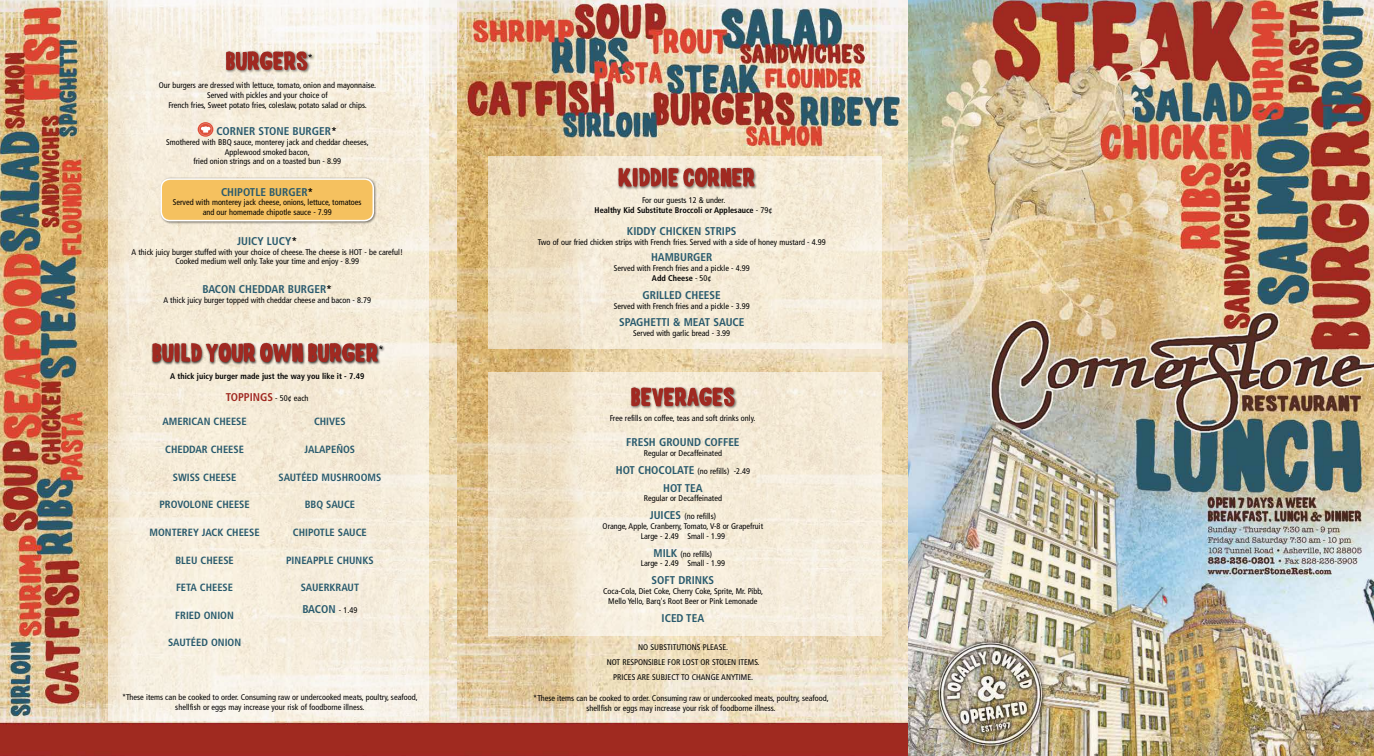
<style>
.page{position:relative;width:1374px;height:756px;background:#fff}
.page>*{position:absolute;margin:0;border:0;box-sizing:border-box;transform-origin:0 0}
.t1{font:700 condensed 11.25px "Frutiger LT Std";color:#285a6d}
.t2{font:700 condensed 11.25px "Frutiger LT Std";color:#a02921}
.t3{font:700 condensed 10.5px "Frutiger LT Std";color:#285a6d}
.t4{font:condensed 8.25px/9.8px "Frutiger LT Std";color:#000;text-align:center}
.t5{font:700 condensed 8.25px/9.8px "Frutiger LT Std";color:#000;text-align:center}
.s1{color:#000}
.s2{font-weight:400;font-size:8.25px;color:#000}
.s3{font-weight:400}
.s4{font-weight:700}
.s5{font-weight:700;font-size:11.25px;color:#285a6d}
</style>
<div class="page">
<img style="left:0;top:0;width:908px;height:756px">
<svg style="left:109px;top:0;width:320px;height:721px;background:#f5eddc"></svg>
<div style="left:159px;top:177px;width:218px;height:48px;background:#000;opacity:.5"></div>
<div style="left:161px;top:179px;width:212px;height:42px;background:#f5c15f;border-radius:9px"></div>
<div style="left:160px;top:178px;width:214px;height:43px;border:2px solid #fff;border-radius:9px"></div>
<svg style="left:488px;top:156px;width:393px;height:193px;background:#f3e8d3"></svg>
<svg style="left:488px;top:372px;width:393px;height:263px;background:#f3e9d5"></svg>
<img style="left:908px;top:0;width:466px;height:756px">
<div style="left:630px;top:386px;width:108px;height:24px;background:#000;opacity:.5"></div>
<svg style="left:631px;top:387px;width:103px;height:19px;background:#ac5b51"></svg>
<div style="left:617px;top:167px;width:141px;height:23px;background:#000;opacity:.5"></div>
<svg style="left:618px;top:168px;width:136px;height:19px;background:#aa584e"></svg>
<div style="left:307px;top:53px;width:8px;height:8px;background:#000;opacity:.5"></div>
<div style="left:225px;top:50px;width:86px;height:24px;background:#000;opacity:.5"></div>
<svg style="left:226px;top:51px;width:86px;height:19px;background:#aa5a51"></svg>
<svg style="left:198px;top:122px;width:15px;height:15px"></svg>
<svg style="left:199px;top:123px;width:13px;height:12px"></svg>
<div style="left:378px;top:345px;width:8px;height:7px;background:#000;opacity:.75"></div>
<div style="left:151px;top:342px;width:230px;height:24px;background:#000;opacity:.75"></div>
<svg style="left:152px;top:343px;width:231px;height:19px;background:#a85c52"></svg>
<p class="t4" style="left:159px;top:81px;width:219px">Our burgers are dressed with lettuce, tomato, onion and mayonnaise.<br>Served with pickles and your choice of<br>French fries, Sweet potato fries, coleslaw, potato salad or chips.</p>
<h1 class="t1" style="left:216px;top:125px;width:122px">CORNER STONE BURGER<span class="s1">*</span></h1>
<p class="t4" style="left:166px;top:137px;width:204px">Smothered with BBQ sauce, monterey jack and cheddar cheeses,<br>Applewood smoked bacon,<br>fried onion strings and on a toasted bun - 8.99</p>
<h1 class="t1" style="left:221px;top:186px;width:94px">CHIPOTLE BURGER<span class="s1">*</span></h1>
<p class="t4" style="left:173px;top:197px;width:190px">Served with monterey jack cheese, onions, lettuce, tomatoes and our homemade chipotle sauce - 7.99</p>
<h1 class="t1" style="left:237px;top:234px;width:61px">JUICY LUCY<span class="s1">*</span></h1>
<p class="t4" style="left:131px;top:247px;width:273px">A thick juicy burger stuffed with your choice of cheese. The cheese is HOT - be careful!<br>Cooked medium well only. Take your time and enjoy - 8.99</p>
<h1 class="t1" style="left:202px;top:282px;width:131px">BACON CHEDDAR BURGER<span class="s1">*</span></h1>
<p class="t4" style="left:163px;top:295px;width:209px">A thick juicy burger topped with cheddar cheese and bacon - 8.79</p>
<p class="t5" style="left:170px;top:372px;width:196px">A thick juicy burger made just the way you like it - 7.49</p>
<p class="t3" style="left:162px;top:416px;width:86px">AMERICAN CHEESE</p>
<p class="t3" style="left:165px;top:443px;width:80px">CHEDDAR CHEESE</p>
<p class="t3" style="left:173px;top:471px;width:65px">SWISS CHEESE</p>
<p class="t3" style="left:159px;top:498px;width:92px">PROVOLONE CHEESE</p>
<p class="t3" style="left:149px;top:526px;width:112px">MONTEREY JACK CHEESE</p>
<p class="t3" style="left:175px;top:554px;width:60px">BLEU CHEESE</p>
<p class="t3" style="left:176px;top:581px;width:59px">FETA CHEESE</p>
<p class="t3" style="left:175px;top:609px;width:60px">FRIED ONION</p>
<p class="t3" style="left:168px;top:637px;width:75px">SAUTÉED ONION</p>
<h1 class="t2" style="left:226px;top:391px;width:84px">TOPPINGS <span class="s2">- 50¢ each</span></h1>
<p class="t3" style="left:314px;top:416px;width:33px">CHIVES</p>
<p class="t3" style="left:305px;top:443px;width:52px">JALAPEÑOS</p>
<p class="t3" style="left:278px;top:471px;width:104px">SAUTÉED MUSHROOMS</p>
<p class="t3" style="left:305px;top:498px;width:52px">BBQ SAUCE</p>
<p class="t3" style="left:293px;top:526px;width:75px">CHIPOTLE SAUCE</p>
<p class="t3" style="left:286px;top:554px;width:89px">PINEAPPLE CHUNKS</p>
<p class="t3" style="left:301px;top:581px;width:60px">SAUERKRAUT</p>
<h1 class="t1" style="left:302px;top:602px;width:57px">BACON <span class="s2">- 1.49</span></h1>
<p class="t5" style="left:594px;top:195px;width:179px"><span class="s3">For our guests 12 &amp; under.<br></span>Healthy Kid Substitute Broccoli or Applesauce <span class="s3">- 79¢</span></p>
<h1 class="t1" style="left:627px;top:225px;width:111px">KIDDY CHICKEN STRIPS</h1>
<p class="t4" style="left:538px;top:237px;width:289px">Two of our fried chicken strips with French fries. Served with a side of honey mustard - 4.99</p>
<h1 class="t1" style="left:651px;top:251px;width:63px">HAMBURGER</h1>
<p class="t4" style="left:614px;top:263px;width:137px">Served with French fries and a pickle - 4.99<br><span class="s4">Add Cheese</span> - 50¢</p>
<h1 class="t1" style="left:642px;top:288px;width:80px">GRILLED CHEESE</h1>
<p class="t4" style="left:614px;top:301px;width:137px">Served with French fries and a pickle - 3.99</p>
<h1 class="t1" style="left:619px;top:316px;width:127px">SPAGHETTI &amp; MEAT SAUCE</h1>
<p class="t4" style="left:633px;top:328px;width:98px">Served with garlic bread - 3.99</p>
<p class="t4" style="left:610px;top:413px;width:147px">Free refills on coffee, teas and soft drinks only.</p>
<h1 class="t1" style="left:626px;top:436px;width:115px">FRESH GROUND COFFEE</h1>
<p class="t4" style="left:616px;top:444px;width:136px;line-height:17.9px">Regular or Decaffeinated<br><span class="s5">HOT CHOCOLATE</span> (no refills) -2.49</p>
<h1 class="t1" style="left:663px;top:481px;width:41px">HOT TEA</h1>
<p class="t4" style="left:644px;top:490px;width:80px;line-height:17.9px">Regular or Decaffeinated<br><span class="s5">JUICES</span> (no refills)</p>
<p class="t4" style="left:602px;top:521px;width:162px">Orange, Apple, Cranberry, Tomato, V-8 or Grapefruit<br>Large - 2.49 Small - 1.99</p>
<p class="t4" style="left:641px;top:549px;width:86px"><span class="s5">MILK</span> (no refills)<br>Large - 2.49 Small - 1.99</p>
<h1 class="t1" style="left:651px;top:574px;width:64px">SOFT DRINKS</h1>
<p class="t4" style="left:603px;top:586px;width:162px">Coca-Cola, Diet Coke, Cherry Coke, Sprite, Mr. Pibb,<br>Mello Yello, Barq's Root Beer or Pink Lemonade</p>
<h1 class="t1" style="left:661px;top:611px;width:44px">ICED TEA</h1>
<p class="t4" style="left:607px;top:640px;width:154px;line-height:15.1px">NO SUBSTITUTIONS PLEASE.<br>NOT RESPONSIBLE FOR LOST OR STOLEN ITEMS.<br>PRICES ARE SUBJECT TO CHANGE ANYTIME.</p>
<p class="t4" style="left:122px;top:692px;width:297px">*These items can be cooked to order. Consuming raw or undercooked meats, poultry, seafood, shellfish or eggs may increase your risk of foodborne illness.</p>
<p class="t4" style="left:533px;top:694px;width:297px">*These items can be cooked to order. Consuming raw or undercooked meats, poultry, seafood, shellfish or eggs may increase your risk of foodborne illness.</p>
</div>
